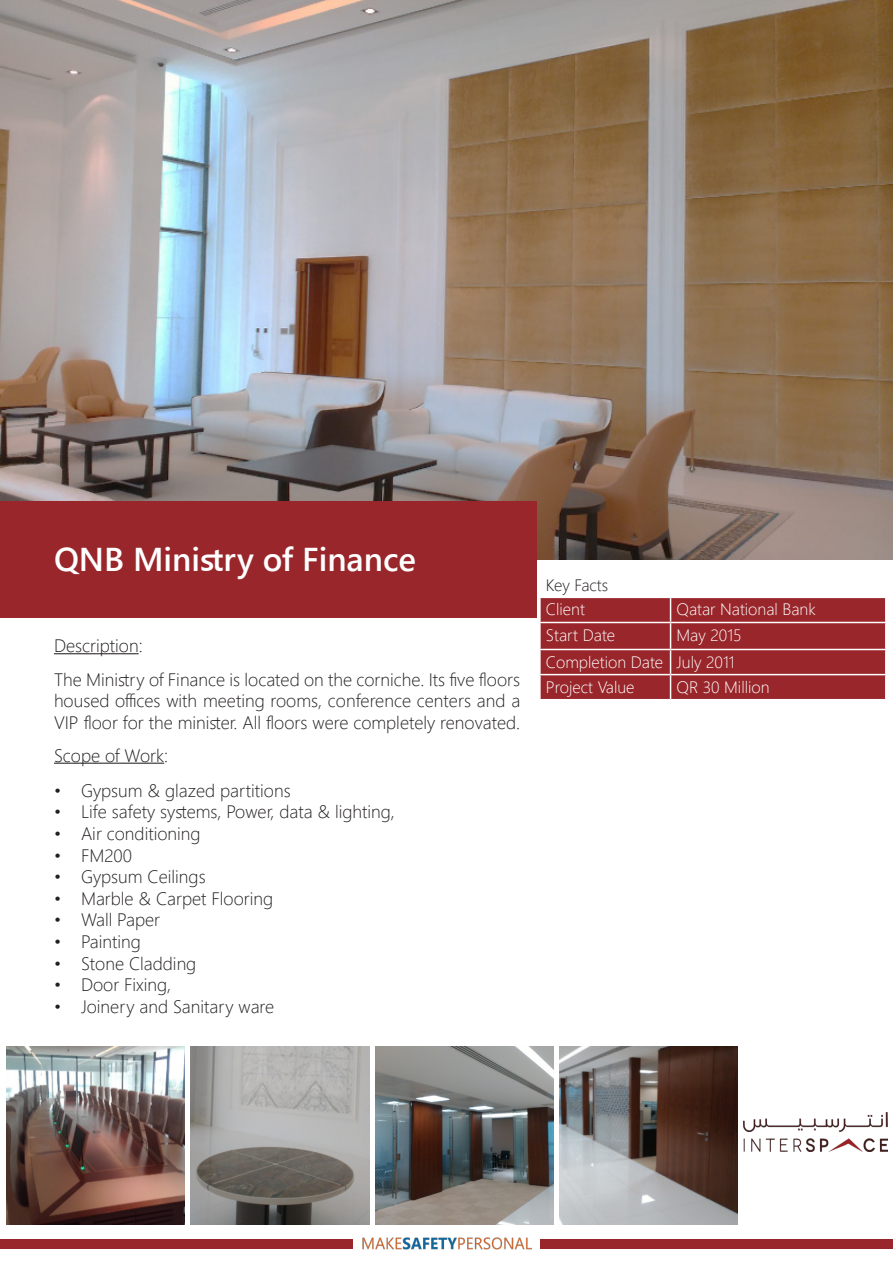
<style>
.page{position:relative;width:893px;height:1263px;background:#fff}
.page>*{position:absolute;margin:0;border:0;box-sizing:border-box;transform-origin:0 0}
.t1{font:600 33px "Segoe UI";color:#fff}
.t2{font:300 18px/21.6px "Segoe UI";color:#231f20;text-align:justify}
.t3{font:300 16.5px "Segoe UI";color:#fff}
.t4{font:300 16.5px "Segoe UI";color:#231f20}
</style>
<div class="page">
<img style="left:0;top:0;width:893px;height:559px">
<div style="left:0;top:502px;width:536px;height:116px;background:#99262b"></div>
<svg style="left:540px;top:598px;width:346px;height:102px;background:#9e3237"></svg>
<hr style="left:539px;top:674px;width:131px;height:1px;background:#fff">
<hr style="left:539px;top:699px;width:131px;height:1px;background:#fff">
<img style="left:7px;top:1046px;width:178px;height:179px">
<img style="left:191px;top:1046px;width:178px;height:179px">
<img style="left:375px;top:1046px;width:178px;height:179px">
<img style="left:559px;top:1046px;width:178px;height:179px">
<hr style="left:54px;top:653px;width:85px;height:1px;background:#231f20">
<hr style="left:54px;top:763px;width:110px;height:1px;background:#231f20">
<img style="left:743px;top:1112px;width:144px;height:40px">
<div style="left:541px;top:1239px;width:352px;height:9px;background:#99262b"></div>
<img style="left:362px;top:1237px;width:170px;height:13px">
<div style="left:0;top:1239px;width:352px;height:9px;background:#99262b"></div>
<p class="t1" style="left:54px;top:528px;width:364px">QNB Ministry of Finance</p>
<p class="t2" style="left:54px;top:633px;width:90px">Description:</p>
<p class="t2" style="left:54px;top:667px;width:468px">The Ministry of Finance is located on the corniche. Its five floors housed offices with meeting rooms, conference centers and a VIP floor for the minister. All floors were completely renovated.</p>
<p class="t2" style="left:54px;top:743px;width:116px">Scope of Work:</p>
<p class="t2" style="left:54px;top:778px;width:238px">• Gypsum &amp; glazed partitions</p>
<p class="t2" style="left:54px;top:799px;width:342px">• Life safety systems, Power, data &amp; lighting,</p>
<p class="t2" style="left:54px;top:821px;width:148px">• Air conditioning</p>
<p class="t2" style="left:54px;top:843px;width:80px">• FM200</p>
<p class="t2" style="left:54px;top:864px;width:153px">• Gypsum Ceilings</p>
<p class="t2" style="left:54px;top:886px;width:221px">• Marble &amp; Carpet Flooring</p>
<p class="t2" style="left:54px;top:907px;width:108px">• Wall Paper</p>
<p class="t2" style="left:54px;top:929px;width:88px">• Painting</p>
<p class="t2" style="left:54px;top:951px;width:144px">• Stone Cladding</p>
<p class="t2" style="left:54px;top:972px;width:119px">• Door Fixing,</p>
<p class="t2" style="left:54px;top:994px;width:222px">• Joinery and Sanitary ware</p>
<p class="t4" style="left:546px;top:570px;width:64px">Key Facts</p>
<p class="t3" style="left:546px;top:594px;width:41px">Client</p>
<p class="t3" style="left:676px;top:594px;width:141px">Qatar National Bank</p>
<p class="t3" style="left:546px;top:619px;width:71px">Start Date</p>
<p class="t3" style="left:676px;top:619px;width:67px">May 2015</p>
<p class="t3" style="left:546px;top:646px;width:119px">Completion Date</p>
<p class="t3" style="left:676px;top:646px;width:60px">July 2011</p>
<p class="t3" style="left:546px;top:671px;width:90px">Project Value</p>
<p class="t3" style="left:676px;top:671px;width:94px">QR 30 Million</p>
</div>
